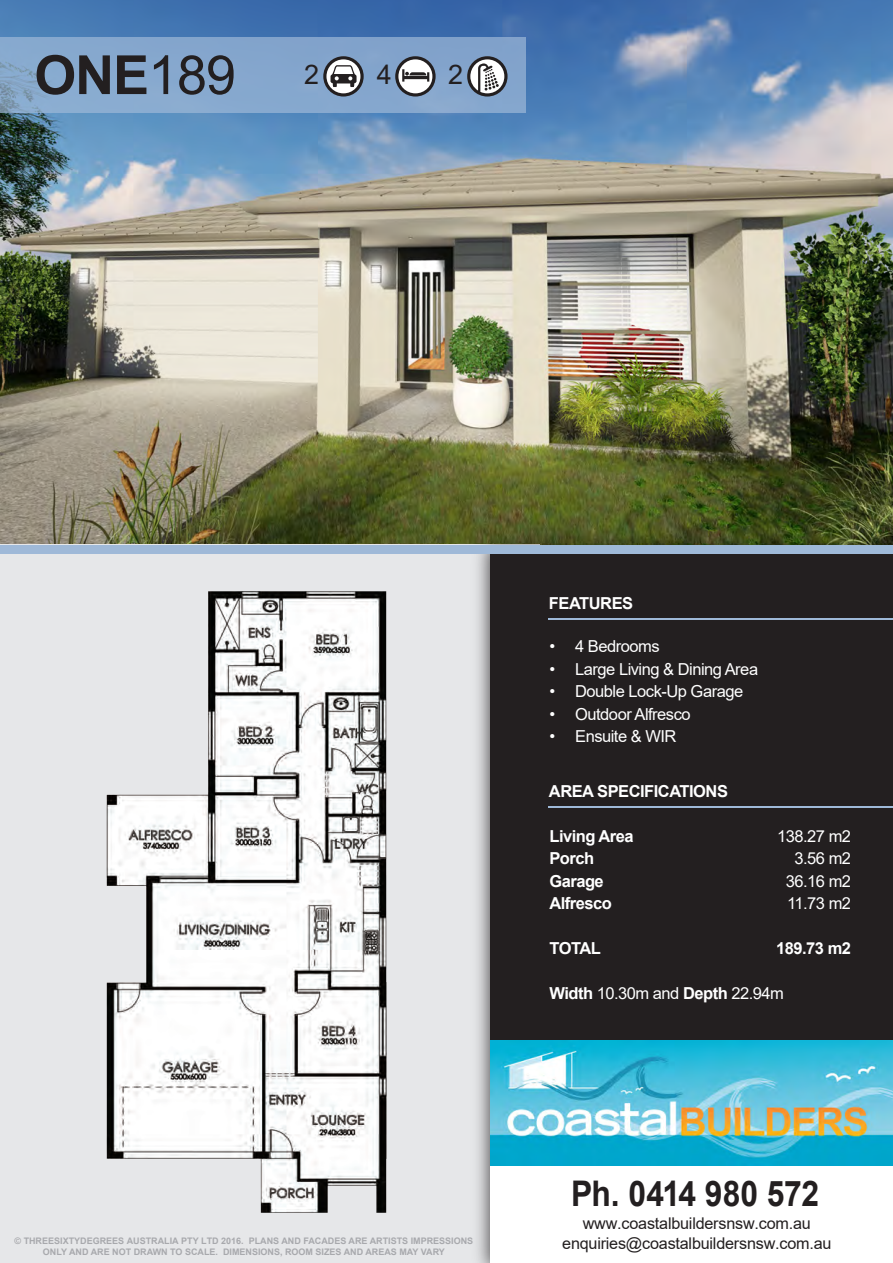
<style>
.page{position:relative;width:893px;height:1263px;background:#fff}
.page>*{position:absolute;margin:0;border:0;box-sizing:border-box;transform-origin:0 0}
.t1{font:700 54px "Arial";color:#231f20}
.t2{font:700 35.25px "Arial";letter-spacing:-.015em;color:#231f20;scale:.9 1}
.t3{font:27px "Arial";color:#231f20}
.t4{font:16.5px/22.5px "Arial";letter-spacing:-.03em;color:#fff;text-align:right}
.t5{font:700 16.5px/22.5px "Arial";letter-spacing:-.03em;color:#fff}
.t6{font:16.2px/19.4px "Arial";letter-spacing:-.015em;color:#231f20;text-align:center}
.t7{font:700 9px/10.8px "Arial";color:#a8a9ad;text-align:center}
.s1{font-weight:400}
.s2{font-weight:700}
</style>
<div class="page">
<img style="left:0;top:0;width:893px;height:545px">
<div style="left:0;top:545px;width:539px;height:718px;background:#e6e7e9"></div>
<img style="left:466px;top:526px;width:427px;height:737px">
<div style="left:490px;top:549px;width:403px;height:714px;background:#231f20"></div>
<div style="left:0;top:37px;width:526px;height:75px;background:#86a7ce"></div>
<hr style="left:548px;top:618px;width:345px;height:2px;background:#9fb9d8">
<hr style="left:548px;top:806px;width:345px;height:2px;background:#9fb9d8">
<div style="left:0;top:545px;width:893px;height:8px;background:#9fb9d8"></div>
<img style="left:106px;top:591px;width:281px;height:622px">
<svg style="left:395px;top:56px;width:41px;height:41px"></svg>
<svg style="left:467px;top:56px;width:41px;height:41px"></svg>
<svg style="left:323px;top:56px;width:41px;height:41px"></svg>
<div style="left:491px;top:1042px;width:402px;height:221px;background:#fff"></div>
<img style="left:491px;top:1040px;width:402px;height:125px">
<h1 class="t1" style="left:34px;top:37px;width:203px">ONE<span class="s1">189</span></h1>
<h3 class="t3" style="left:304px;top:56px;width:17px">2</h3>
<h3 class="t3" style="left:377px;top:56px;width:17px">4</h3>
<h3 class="t3" style="left:448px;top:56px;width:17px">2</h3>
<p class="t7" style="left:15px;top:1235px;width:460px">© THREESIXTYDEGREES AUSTRALIA PTY LTD 2016. PLANS AND FACADES ARE ARTISTS IMPRESSIONS<br>ONLY AND ARE NOT DRAWN TO SCALE. DIMENSIONS, ROOM SIZES AND AREAS MAY VARY</p>
<h3 class="t5" style="left:549px;top:592px;width:86px">FEATURES</h3>
<h3 class="t4" style="left:549px;top:635px;width:112px">• 4 Bedrooms</h3>
<h3 class="t4" style="left:549px;top:657px;width:210px">• Large Living &amp; Dining Area</h3>
<h3 class="t4" style="left:549px;top:680px;width:195px">• Double Lock-Up Garage</h3>
<h3 class="t4" style="left:549px;top:702px;width:143px">• Outdoor Alfresco</h3>
<h3 class="t4" style="left:549px;top:725px;width:129px">• Ensuite &amp; WIR</h3>
<h3 class="t5" style="left:549px;top:780px;width:181px">AREA SPECIFICATIONS</h3>
<h3 class="t4" style="left:777px;top:824px;width:76px">138.27 m2<br>3.56 m2<br>36.16 m2<br>11.73 m2</h3>
<h3 class="t5" style="left:776px;top:937px;width:76px">189.73 m2</h3>
<h3 class="t5" style="left:549px;top:825px;width:86px">Living Area<br>Porch<br>Garage<br>Alfresco</h3>
<h3 class="t5" style="left:549px;top:937px;width:53px">TOTAL</h3>
<h3 class="t4" style="left:549px;top:982px;width:236px"><span class="s2">Width</span> 10.30m and <span class="s2">Depth</span> 22.94m</h3>
<h2 class="t2" style="left:571px;top:1169px;width:277px">Ph. 0414 980 572</h2>
<h3 class="t6" style="left:562px;top:1214px;width:271px">www.coastalbuildersnsw.com.au enquiries@coastalbuildersnsw.com.au</h3>
</div>
